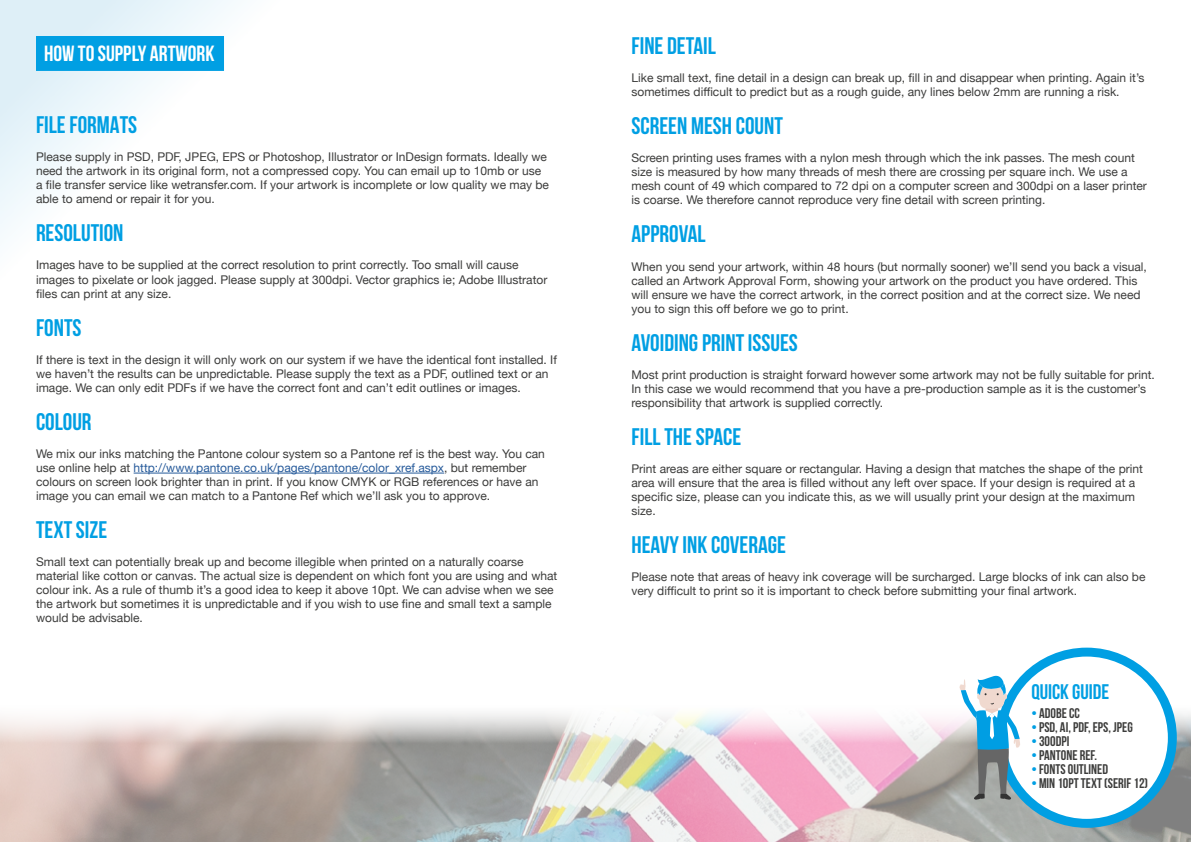
<style>
.page{position:relative;width:1191px;height:842px;background:#fff}
.page>*{position:absolute;margin:0;border:0;box-sizing:border-box;transform-origin:0 0}
.t1{font:700 24px "Bebas Neue";color:#009fe3}
.t2{font:700 22px "Bebas Neue";color:#fff}
.t3{font:700 21.1px "Bebas Neue";color:#009fe3}
.t4{font:700 14px "Bebas Neue";color:#3c3c3b}
.t5{font:12px/14px "Helvetica Neue";color:#3c3c3b}
.s1{color:#275b9b}
.s2{color:#009fe3}
</style>
<div class="page">
<img style="left:0;top:700px;width:1191px;height:142px">
<div style="left:1001px;top:652px;width:171px;height:171px;background:#fff;border-radius:50%"></div>
<div style="left:996px;top:648px;width:180px;height:180px;border:9px solid #009fe3;border-radius:50%"></div>
<hr style="left:134px;top:473px;width:310px;height:1px;background:#275b9b">
<div style="left:40px;top:40px;width:180px;height:27px;background:#009fe3"></div>
<div style="left:36px;top:36px;width:188px;height:35px;border:8px solid #009fe3"></div>
<svg style="left:959px;top:675px;width:61px;height:126px"></svg>
<h2 class="t2" style="left:44px;top:41px;width:172px">HOW TO SUPPLY ARTWORK</h2>
<h1 class="t1" style="left:631px;top:33px;width:86px">FINE DETAIL</h1>
<p class="t5" style="left:631px;top:72px;width:514px">Like small text, fine detail in a design can break up, fill in and disappear when printing. Again it’s sometimes difficult to predict but as a rough guide, any lines below 2mm are running a risk.</p>
<h1 class="t1" style="left:631px;top:113px;width:153px">SCREEN MESH COUNT</h1>
<p class="t5" style="left:631px;top:152px;width:517px">Screen printing uses frames with a nylon mesh through which the ink passes. The mesh count size is measured by how many threads of mesh there are crossing per square inch. We use a mesh count of 49 which compared to 72 dpi on a computer screen and 300dpi on a laser printer is coarse. We therefore cannot reproduce very fine detail with screen printing.</p>
<h1 class="t1" style="left:631px;top:221px;width:76px">APPROVAL</h1>
<p class="t5" style="left:631px;top:260px;width:517px">When you send your artwork, within 48 hours (but normally sooner) we’ll send you back a visual, called an Artwork Approval Form, showing your artwork on the product you have ordered. This will ensure we have the correct artwork, in the correct position and at the correct size. We need you to sign this off before we go to print.</p>
<h1 class="t1" style="left:631px;top:329px;width:168px">AVOIDING PRINT ISSUES</h1>
<p class="t5" style="left:631px;top:368px;width:525px">Most print production is straight forward however some artwork may not be fully suitable for print.<br>In this case we would recommend that you have a pre-production sample as it is the customer’s responsibility that artwork is supplied correctly.</p>
<h1 class="t1" style="left:631px;top:423px;width:111px">FILL THE SPACE</h1>
<p class="t5" style="left:631px;top:462px;width:513px">Print areas are either square or rectangular. Having a design that matches the shape of the print area will ensure that the area is filled without any left over space. If your design is required at a specific size, please can you indicate this, as we will usually print your design at the maximum size.</p>
<h1 class="t1" style="left:631px;top:531px;width:156px">HEAVY INK COVERAGE</h1>
<p class="t5" style="left:631px;top:570px;width:515px">Please note that areas of heavy ink coverage will be surcharged. Large blocks of ink can also be very difficult to print so it is important to check before submitting your final artwork.</p>
<h1 class="t1" style="left:36px;top:112px;width:103px">FILE FORMATS</h1>
<p class="t5" style="left:36px;top:151px;width:514px">Please supply in PSD, PDF, JPEG, EPS or Photoshop, Illustrator or InDesign formats. Ideally we need the artwork in its original form, not a compressed copy. You can email up to 10mb or use a file transfer service like wetransfer.com. If your artwork is incomplete or low quality we may be able to amend or repair it for you.</p>
<h1 class="t1" style="left:36px;top:220px;width:89px">RESOLUTION</h1>
<p class="t5" style="left:36px;top:259px;width:513px">Images have to be supplied at the correct resolution to print correctly. Too small will cause images to pixelate or look jagged. Please supply at 300dpi. Vector graphics ie; Adobe Illustrator files can print at any size.</p>
<h1 class="t1" style="left:36px;top:314px;width:47px">FONTS</h1>
<p class="t5" style="left:36px;top:353px;width:522px">If there is text in the design it will only work on our system if we have the identical font installed. If we haven’t the results can be unpredictable. Please supply the text as a PDF, outlined text or an image. We can only edit PDFs if we have the correct font and can’t edit outlines or images.</p>
<h1 class="t1" style="left:36px;top:408px;width:57px">COLOUR</h1>
<p class="t5" style="left:36px;top:447px;width:510px">We mix our inks matching the Pantone colour system so a Pantone ref is the best way. You can use online help at <span class="s1">http://www.pantone.co.uk/pages/pantone/color_xref.aspx</span>, but remember colours on screen look brighter than in print. If you know CMYK or RGB references or have an image you can email we can match to a Pantone Ref which we’ll ask you to approve.</p>
<h1 class="t1" style="left:36px;top:516px;width:73px">TEXT SIZE</h1>
<p class="t5" style="left:36px;top:555px;width:523px">Small text can potentially break up and become illegible when printed on a naturally coarse material like cotton or canvas. The actual size is dependent on which font you are using and what colour ink. As a rule of thumb it’s a good idea to keep it above 10pt. We can advise when we see the artwork but sometimes it is unpredictable and if you wish to use fine and small text a sample would be advisable.</p>
<h3 class="t3" style="left:1031px;top:680px;width:79px">QUICK GUIDE</h3>
<p class="t4" style="left:1031px;top:705px;width:50px"><span class="s2">•</span> ADOBE CC</p>
<p class="t4" style="left:1031px;top:719px;width:103px"><span class="s2">•</span> PSD, AI, PDF, EPS, JPEG</p>
<p class="t4" style="left:1031px;top:733px;width:39px"><span class="s2">•</span> 300DPI</p>
<p class="t4" style="left:1031px;top:747px;width:67px"><span class="s2">•</span> PANTONE REF.</p>
<p class="t4" style="left:1031px;top:761px;width:78px"><span class="s2">•</span> FONTS OUTLINED</p>
<p class="t4" style="left:1031px;top:775px;width:118px"><span class="s2">•</span> MIN 10PT TEXT (SERIF 12)</p>
</div>
